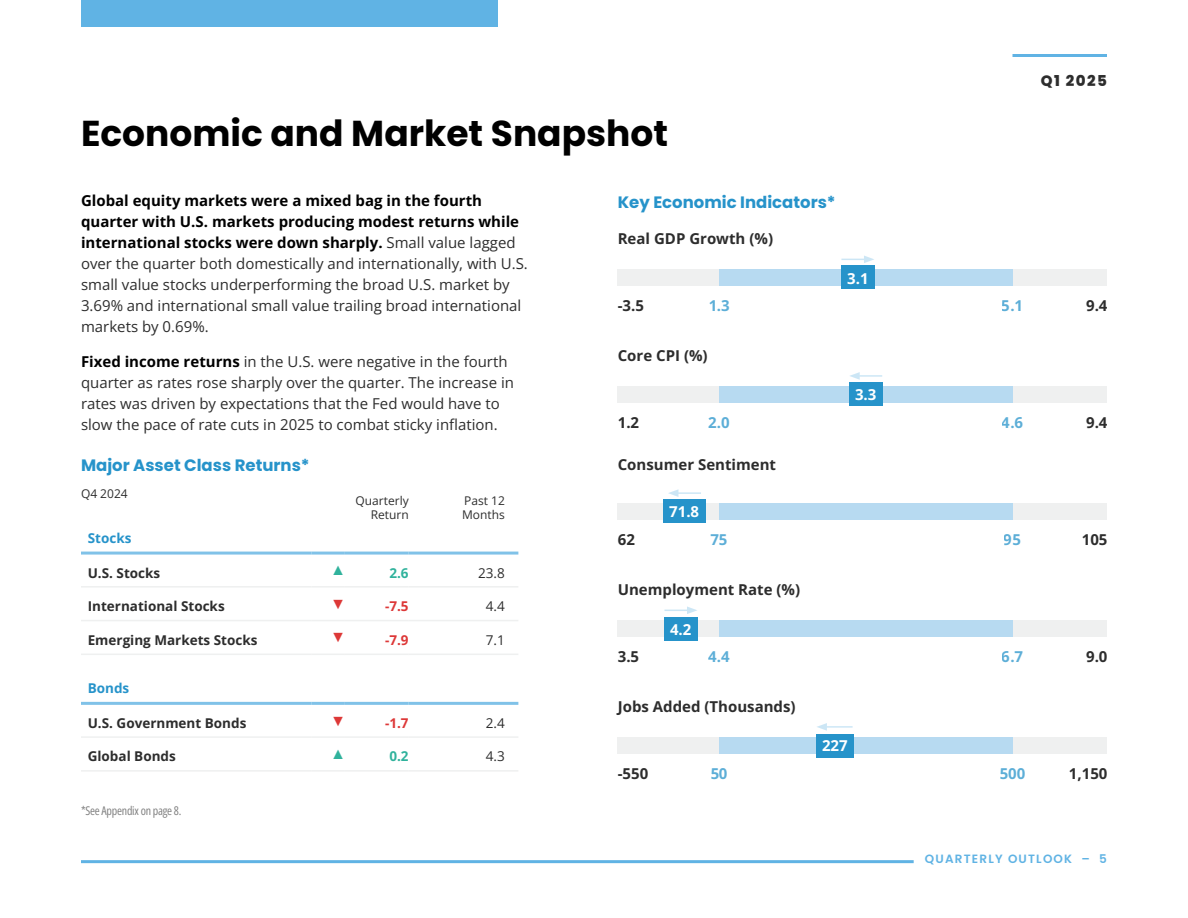
<style>
.page{position:relative;width:1188px;height:918px;background:#fff}
.page>*{position:absolute;margin:0;border:0;box-sizing:border-box;transform-origin:0 0}
.t1{font:700 36px "Poppins";color:#000}
.t2{font:700 16.5px "Poppins";color:#2693ca}
.t3{font:15px/21px "Open Sans";color:#2d2d2d}
.t4{font:700 15px "Open Sans";color:#2d2d2d}
.t5{font:700 15px "Open Sans";color:#2693ca}
.t6{font:700 15px "Open Sans";color:#fff}
.t7{font:800 15px "Poppins";letter-spacing:.1em;color:#2d2d2d}
.t8{font:700 13.5px "Open Sans";color:#2d2d2d}
.t9{font:13.5px "Open Sans";color:#2d2d2d}
.t10{font:700 13.5px "Open Sans";color:#dd3838}
.t11{font:700 13.5px "Open Sans";color:#2693ca}
.t12{font:700 13.5px "Open Sans";color:#30b29c}
.t13{font:13.5px "Arial";color:#dd3837}
.t14{font:13.5px "Arial";color:#30b29c}
.t15{font:12px/14.4px "Open Sans";color:#2d2d2d;text-align:right}
.t16{font:12px "Open Sans Condensed";letter-spacing:-.02em;color:#818181}
.t17{font:600 12px "Poppins";letter-spacing:.1em;color:#60b3e4}
.s1{font-weight:700;color:#000}
</style>
<div class="page">
<div style="left:81px;top:0;width:416px;height:27px;background:#60b3e4"></div>
<hr style="left:81px;top:860px;width:833px;height:3px;background:#60b3e4">
<hr style="left:1012px;top:54px;width:95px;height:3px;background:#60b3e4">
<hr style="left:81px;top:586px;width:231px;height:2px;background:#eff0f0">
<hr style="left:312px;top:586px;width:33px;height:2px;background:#eff0f0">
<hr style="left:345px;top:586px;width:64px;height:2px;background:#eff0f0">
<hr style="left:409px;top:586px;width:109px;height:2px;background:#eff0f0">
<hr style="left:81px;top:620px;width:231px;height:1px;background:#eff0f0">
<hr style="left:312px;top:620px;width:33px;height:1px;background:#eff0f0">
<hr style="left:345px;top:620px;width:64px;height:1px;background:#eff0f0">
<hr style="left:409px;top:620px;width:109px;height:1px;background:#eff0f0">
<hr style="left:81px;top:654px;width:231px;height:1px;background:#eff0f0">
<hr style="left:312px;top:654px;width:33px;height:1px;background:#eff0f0">
<hr style="left:345px;top:654px;width:64px;height:1px;background:#eff0f0">
<hr style="left:409px;top:654px;width:109px;height:1px;background:#eff0f0">
<hr style="left:81px;top:736px;width:231px;height:2px;background:#eff0f0">
<hr style="left:312px;top:736px;width:33px;height:2px;background:#eff0f0">
<hr style="left:345px;top:736px;width:64px;height:2px;background:#eff0f0">
<hr style="left:409px;top:736px;width:109px;height:2px;background:#eff0f0">
<hr style="left:81px;top:770px;width:231px;height:2px;background:#eff0f0">
<hr style="left:312px;top:770px;width:33px;height:2px;background:#eff0f0">
<hr style="left:345px;top:770px;width:64px;height:2px;background:#eff0f0">
<hr style="left:409px;top:770px;width:109px;height:2px;background:#eff0f0">
<hr style="left:81px;top:552px;width:231px;height:3px;background:#80c2e8">
<hr style="left:312px;top:552px;width:33px;height:3px;background:#80c2e8">
<hr style="left:345px;top:552px;width:64px;height:3px;background:#80c2e8">
<hr style="left:409px;top:552px;width:109px;height:3px;background:#80c2e8">
<hr style="left:81px;top:702px;width:231px;height:3px;background:#80c2e8">
<hr style="left:312px;top:702px;width:33px;height:3px;background:#80c2e8">
<hr style="left:345px;top:702px;width:64px;height:3px;background:#80c2e8">
<hr style="left:409px;top:702px;width:109px;height:3px;background:#80c2e8">
<div style="left:618px;top:504px;width:489px;height:16px;background:#eff0f0"></div>
<div style="left:719px;top:503px;width:293px;height:17px;background:#b7daf1"></div>
<div style="left:663px;top:499px;width:42px;height:24px;background:#2693ca"></div>
<hr style="left:676px;top:492px;width:25px;height:2px;background:#80c2e8">
<svg style="left:668px;top:489px;width:10px;height:8px"></svg>
<div style="left:618px;top:270px;width:489px;height:16px;background:#eff0f0"></div>
<div style="left:719px;top:269px;width:293px;height:17px;background:#b7daf1"></div>
<svg style="left:841px;top:256px;width:33px;height:7px"></svg>
<div style="left:841px;top:266px;width:33px;height:23px;background:#2693ca"></div>
<div style="left:618px;top:386px;width:489px;height:17px;background:#eff0f0"></div>
<div style="left:719px;top:386px;width:293px;height:17px;background:#b7daf1"></div>
<div style="left:618px;top:620px;width:489px;height:17px;background:#eff0f0"></div>
<div style="left:719px;top:620px;width:293px;height:17px;background:#b7daf1"></div>
<div style="left:664px;top:617px;width:33px;height:23px;background:#2693ca"></div>
<svg style="left:664px;top:606px;width:33px;height:8px"></svg>
<div style="left:618px;top:737px;width:489px;height:17px;background:#eff0f0"></div>
<div style="left:719px;top:737px;width:293px;height:17px;background:#b7daf1"></div>
<div style="left:816px;top:734px;width:37px;height:23px;background:#2693ca"></div>
<hr style="left:825px;top:726px;width:28px;height:2px;background:#80c2e8">
<svg style="left:817px;top:723px;width:10px;height:8px"></svg>
<div style="left:849px;top:383px;width:33px;height:23px;background:#2693ca"></div>
<hr style="left:857px;top:375px;width:25px;height:2px;background:#80c2e8">
<svg style="left:850px;top:372px;width:10px;height:8px"></svg>
<p class="t7" style="left:1041px;top:72px;width:68px">Q1 2025</p>
<h1 class="t1" style="left:81px;top:112px;width:589px">Economic and Market Snapshot</h1>
<p class="t3" style="left:81px;top:190px;width:448px"><span class="s1">Global equity markets were a mixed bag in the fourth quarter with U.S. markets producing modest returns while international stocks were down sharply.</span> Small value lagged over the quarter both domestically and internationally, with U.S. small value stocks underperforming the broad U.S. market by 3.69% and international small value trailing broad international markets by 0.69%.</p>
<p class="t3" style="left:81px;top:351px;width:434px"><span class="s1">Fixed income returns</span> in the U.S. were negative in the fourth quarter as rates rose sharply over the quarter. The increase in rates was driven by expectations that the Fed would have to slow the pace of rate cuts in 2025 to combat sticky inflation.</p>
<p class="t2" style="left:81px;top:456px;width:230px">Major Asset Class Returns*</p>
<p class="t2" style="left:618px;top:192px;width:219px">Key Economic Indicators*</p>
<p class="t4" style="left:618px;top:228px;width:157px">Real GDP Growth (%)</p>
<p class="t6" style="left:847px;top:268px;width:23px">3.1</p>
<p class="t4" style="left:618px;top:295px;width:28px">-3.5</p>
<p class="t5" style="left:708px;top:295px;width:23px">1.3</p>
<p class="t5" style="left:1002px;top:295px;width:23px">5.1</p>
<p class="t4" style="left:1086px;top:295px;width:23px">9.4</p>
<p class="t4" style="left:618px;top:345px;width:91px">Core CPI (%)</p>
<p class="t6" style="left:855px;top:384px;width:23px">3.3</p>
<p class="t4" style="left:618px;top:412px;width:23px">1.2</p>
<p class="t5" style="left:708px;top:412px;width:23px">2.0</p>
<p class="t5" style="left:1002px;top:412px;width:23px">4.6</p>
<p class="t4" style="left:1086px;top:412px;width:23px">9.4</p>
<p class="t4" style="left:618px;top:454px;width:160px">Consumer Sentiment</p>
<p class="t6" style="left:669px;top:501px;width:32px">71.8</p>
<p class="t15" style="left:81px;top:487px;width:48px">Q4 2024</p>
<p class="t15" style="left:355px;top:493px;width:55px">Quarterly<br>Return</p>
<p class="t15" style="left:462px;top:493px;width:44px;text-align:left">Past 12<br>Months</p>
<p class="t11" style="left:88px;top:528px;width:45px">Stocks</p>
<p class="t8" style="left:88px;top:563px;width:74px">U.S. Stocks</p>
<p class="t14" style="left:331px;top:562px;width:15px">▲</p>
<p class="t12" style="left:389px;top:563px;width:21px">2.6</p>
<p class="t9" style="left:478px;top:563px;width:28px">23.8</p>
<p class="t8" style="left:88px;top:596px;width:138px">International Stocks</p>
<p class="t13" style="left:331px;top:595px;width:15px">▼</p>
<p class="t10" style="left:385px;top:596px;width:25px">-7.5</p>
<p class="t9" style="left:486px;top:597px;width:20px">4.4</p>
<p class="t8" style="left:88px;top:630px;width:171px">Emerging Markets Stocks</p>
<p class="t13" style="left:331px;top:629px;width:15px">▼</p>
<p class="t10" style="left:385px;top:630px;width:25px">-7.9</p>
<p class="t9" style="left:486px;top:630px;width:20px">7.1</p>
<p class="t11" style="left:88px;top:679px;width:43px">Bonds</p>
<p class="t8" style="left:88px;top:713px;width:160px">U.S. Government Bonds</p>
<p class="t13" style="left:331px;top:712px;width:15px">▼</p>
<p class="t10" style="left:385px;top:713px;width:25px">-1.7</p>
<p class="t9" style="left:486px;top:714px;width:20px">2.4</p>
<p class="t8" style="left:88px;top:747px;width:90px">Global Bonds</p>
<p class="t14" style="left:331px;top:745px;width:15px">▲</p>
<p class="t12" style="left:389px;top:747px;width:21px">0.2</p>
<p class="t9" style="left:486px;top:747px;width:20px">4.3</p>
<p class="t16" style="left:81px;top:803px;width:102px">*See Appendix on page 8.</p>
<p class="t4" style="left:618px;top:529px;width:19px">62</p>
<p class="t5" style="left:710px;top:529px;width:19px">75</p>
<p class="t5" style="left:1004px;top:529px;width:19px">95</p>
<p class="t4" style="left:1082px;top:529px;width:27px">105</p>
<p class="t4" style="left:618px;top:579px;width:184px">Unemployment Rate (%)</p>
<p class="t6" style="left:670px;top:619px;width:23px">4.2</p>
<p class="t4" style="left:618px;top:646px;width:23px">3.5</p>
<p class="t5" style="left:708px;top:646px;width:23px">4.4</p>
<p class="t5" style="left:1002px;top:646px;width:23px">6.7</p>
<p class="t4" style="left:1086px;top:646px;width:23px">9.0</p>
<p class="t4" style="left:618px;top:696px;width:179px">Jobs Added (Thousands)</p>
<p class="t6" style="left:822px;top:735px;width:27px">227</p>
<p class="t4" style="left:618px;top:763px;width:32px">-550</p>
<p class="t5" style="left:710px;top:763px;width:19px">50</p>
<p class="t5" style="left:1000px;top:763px;width:27px">500</p>
<p class="t4" style="left:1069px;top:763px;width:40px">1,150</p>
<p class="t17" style="left:925px;top:852px;width:184px">QUARTERLY OUTLOOK – 5</p>
</div>
